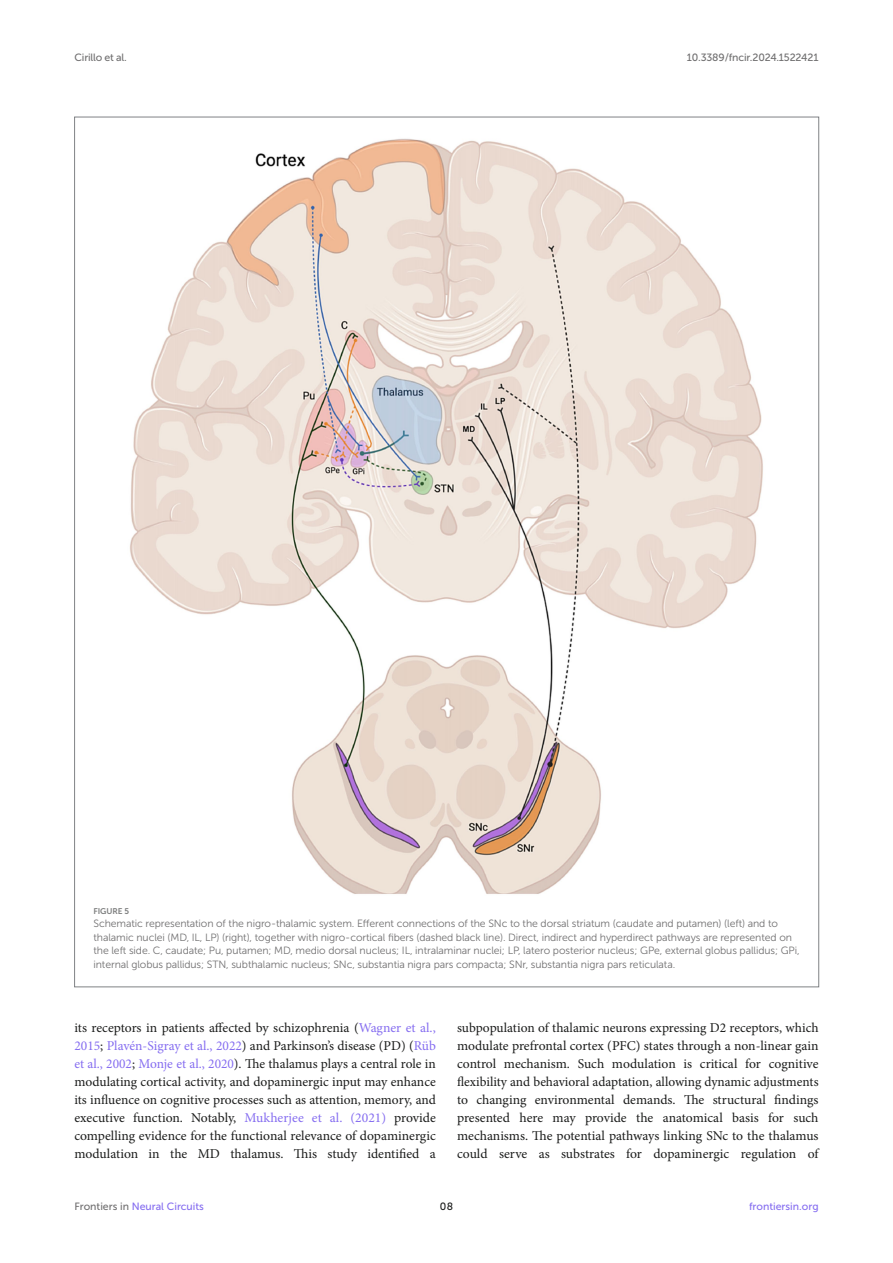
<style>
.page{position:relative;width:893px;height:1263px;background:#fff}
.page>*{position:absolute;margin:0;border:0;box-sizing:border-box;transform-origin:0 0}
.TEXT{font:13.5px/18px "Minion Pro";color:#1b1c1b;text-align:justify}
.FIG_LEG{font:10.5px/13.5px "Museo Sans 300";letter-spacing:-.01em;color:#706f70}
.t1{font:10.5px "Museo Sans 500";color:#856df0}
.t2{font:10.5px "Museo Sans 500";letter-spacing:-.015em;color:#706f70}
.t3{font:10.5px "Museo Sans 500";color:#1b1c1b}
.FIG_HD{font:8.25px "Museo Sans 700";letter-spacing:-.01em;color:#7e7f7f}
.s1{color:#856df0}
.s2{color:#706f70}
</style>
<div class="page">
<img style="left:130px;top:138px;width:633px;height:756px">
<p class="t2" style="left:74px;top:51px;width:54px">Cirillo et al.</p>
<p class="t2" style="left:687px;top:51px;width:133px">10.3389/fncir.2024.1522421</p>
<p class="FIG_HD" style="left:94px;top:906px;width:37px">FIGURE 5</p>
<p class="FIG_LEG" style="left:94px;top:917px;width:708px">Schematic representation of the nigro-thalamic system. Efferent connections of the SNc to the dorsal striatum (caudate and putamen) (left) and to thalamic nuclei (MD, IL, LP) (right), together with nigro-cortical fibers (dashed black line). Direct, indirect and hyperdirect pathways are represented on the left side. C, caudate; Pu, putamen; MD, medio dorsal nucleus; IL, intralaminar nuclei; LP, latero posterior nucleus; GPe, external globus pallidus; GPi, internal globus pallidus; STN, subthalamic nucleus; SNc, substantia nigra pars compacta; SNr, substantia nigra pars reticulata.</p>
<p class="TEXT" style="left:74px;top:1019px;width:363px">its receptors in patients affected by schizophrenia (<span class="s1">Wagner et al., 2015</span>; <span class="s1">Plavén-Sigray et al., 2022</span>) and Parkinson’s disease (PD) (<span class="s1">Rüb et al., 2002</span>; <span class="s1">Monje et al., 2020</span>). The thalamus plays a central role in modulating cortical activity, and dopaminergic input may enhance its influence on cognitive processes such as attention, memory, and executive function. Notably, <span class="s1">Mukherjee et al. (2021)</span> provide compelling evidence for the functional relevance of dopaminergic modulation in the MD thalamus. This study identified a</p>
<p class="TEXT" style="left:457px;top:1019px;width:363px">subpopulation of thalamic neurons expressing D2 receptors, which modulate prefrontal cortex (PFC) states through a non-linear gain control mechanism. Such modulation is critical for cognitive flexibility and behavioral adaptation, allowing dynamic adjustments to changing environmental demands. The structural findings presented here may provide the anatomical basis for such mechanisms. The potential pathways linking SNc to the thalamus could serve as substrates for dopaminergic regulation of</p>
<p class="t1" style="left:74px;top:1200px;width:131px"><span class="s2">Frontiers in</span> Neural Circuits</p>
<p class="t3" style="left:440px;top:1200px;width:15px">08</p>
<p class="t1" style="left:749px;top:1200px;width:71px">frontiersin.org</p>
</div>
